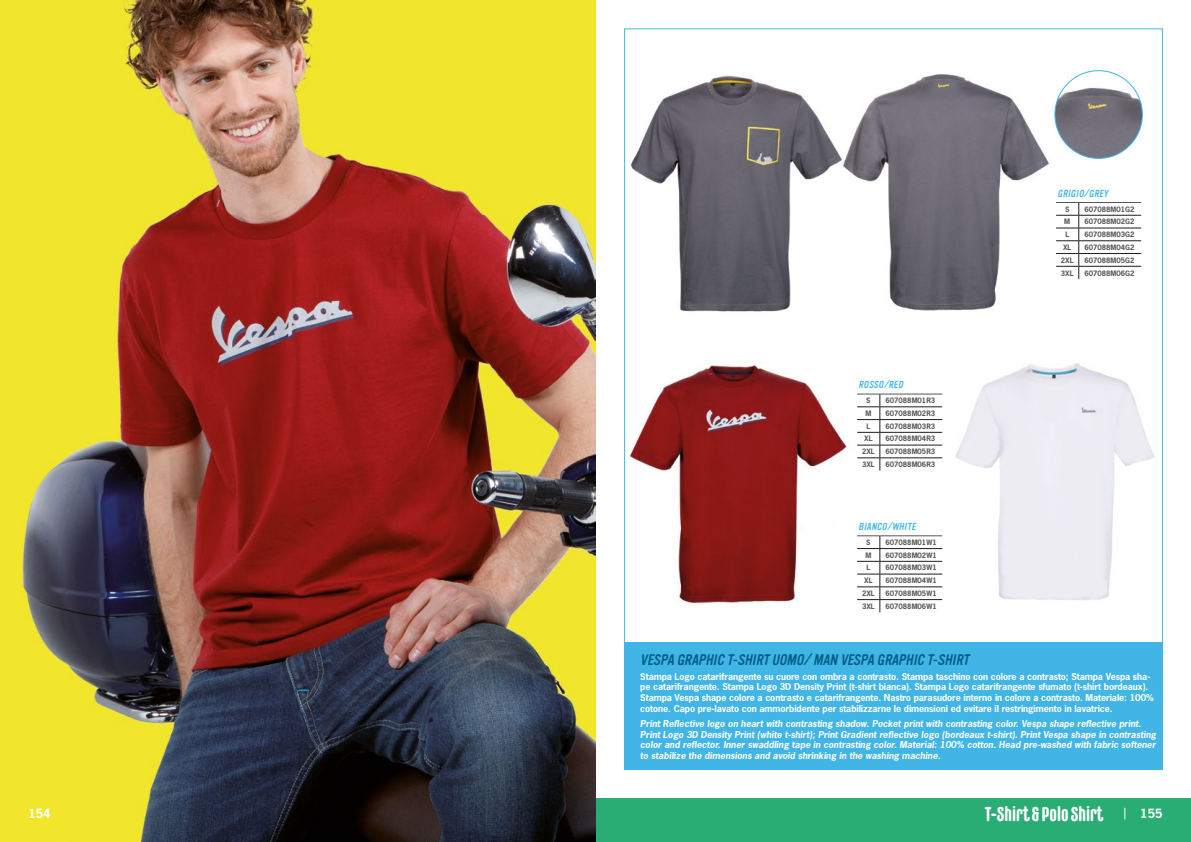
<style>
.page{position:relative;width:1191px;height:842px;background:#fff}
.page>*{position:absolute;margin:0;border:0;box-sizing:border-box;transform-origin:0 0}
.t1{font:700 20px "Carl Marx";color:#fff}
.t2{font:italic 15px "Vinyl OT";color:#005e86}
.t3{font:700 12px "News Gothic Std";color:#fff}
.t4{font:italic 10px "Vinyl OT";letter-spacing:.03em;color:#40b5e6}
.t5{font:700 9px/10.8px "News Gothic Std";letter-spacing:-.01em;color:#fff}
.t6{font:italic 700 9px/10.8px "News Gothic Std";color:#fff}
.t7{font:700 7px "News Gothic Std";color:#575756}
</style>
<div class="page">
<img style="left:0;top:0;width:595px;height:842px">
<div style="left:596px;top:798px;width:595px;height:44px;background:#2aad74"></div>
<div style="left:624px;top:643px;width:538px;height:127px;background:#40b5e6"></div>
<img style="left:624px;top:34px;width:199px;height:293px">
<img style="left:823px;top:74px;width:242px;height:237px">
<img style="left:624px;top:327px;width:235px;height:310px">
<img style="left:932px;top:327px;width:231px;height:310px">
<img style="left:1055px;top:71px;width:87px;height:87px;border-radius:44px">
<hr style="left:1078px;top:202px;width:63px;height:1px;background:#575756">
<hr style="left:1078px;top:215px;width:63px;height:1px;background:#1d1d1b">
<hr style="left:1078px;top:228px;width:63px;height:1px;background:#1d1d1b">
<hr style="left:1078px;top:240px;width:63px;height:1px;background:#1d1d1b">
<hr style="left:1078px;top:253px;width:63px;height:1px;background:#1d1d1b">
<hr style="left:1078px;top:266px;width:63px;height:1px;background:#1d1d1b">
<svg style="left:1056px;top:202px;width:23px;height:77px"></svg>
<hr style="left:880px;top:535px;width:62px;height:1px;background:#575756">
<hr style="left:880px;top:548px;width:62px;height:1px;background:#1d1d1b">
<hr style="left:880px;top:561px;width:62px;height:1px;background:#1d1d1b">
<hr style="left:880px;top:574px;width:62px;height:1px;background:#1d1d1b">
<hr style="left:880px;top:587px;width:62px;height:1px;background:#1d1d1b">
<hr style="left:880px;top:599px;width:62px;height:1px;background:#1d1d1b">
<svg style="left:857px;top:535px;width:23px;height:77px"></svg>
<hr style="left:880px;top:394px;width:62px;height:1px;background:#575756">
<hr style="left:880px;top:407px;width:62px;height:1px;background:#1d1d1b">
<hr style="left:880px;top:419px;width:62px;height:1px;background:#1d1d1b">
<hr style="left:880px;top:432px;width:62px;height:1px;background:#1d1d1b">
<hr style="left:880px;top:445px;width:62px;height:1px;background:#1d1d1b">
<hr style="left:880px;top:458px;width:62px;height:1px;background:#1d1d1b">
<svg style="left:857px;top:394px;width:23px;height:77px"></svg>
<p class="t4" style="left:858px;top:379px;width:46px">ROSSO/RED</p>
<p class="t7" style="left:866px;top:396px;width:6px">S</p>
<p class="t7" style="left:885px;top:396px;width:51px">607088M01R3</p>
<p class="t7" style="left:865px;top:409px;width:7px">M</p>
<p class="t7" style="left:885px;top:409px;width:51px">607088M02R3</p>
<p class="t7" style="left:866px;top:421px;width:5px">L</p>
<p class="t7" style="left:885px;top:421px;width:51px">607088M03R3</p>
<p class="t7" style="left:864px;top:434px;width:10px">XL</p>
<p class="t7" style="left:885px;top:434px;width:51px">607088M04R3</p>
<p class="t7" style="left:862px;top:447px;width:14px">2XL</p>
<p class="t7" style="left:885px;top:447px;width:51px">607088M05R3</p>
<p class="t7" style="left:862px;top:460px;width:14px">3XL</p>
<p class="t7" style="left:885px;top:460px;width:51px">607088M06R3</p>
<p class="t4" style="left:858px;top:521px;width:59px">BIANCO/WHITE</p>
<p class="t7" style="left:866px;top:538px;width:6px">S</p>
<p class="t7" style="left:885px;top:538px;width:53px">607088M01W1</p>
<p class="t7" style="left:865px;top:550px;width:7px">M</p>
<p class="t7" style="left:885px;top:550px;width:53px">607088M02W1</p>
<p class="t7" style="left:866px;top:563px;width:5px">L</p>
<p class="t7" style="left:885px;top:563px;width:53px">607088M03W1</p>
<p class="t7" style="left:864px;top:576px;width:10px">XL</p>
<p class="t7" style="left:885px;top:576px;width:53px">607088M04W1</p>
<p class="t7" style="left:862px;top:589px;width:14px">2XL</p>
<p class="t7" style="left:885px;top:589px;width:53px">607088M05W1</p>
<p class="t7" style="left:862px;top:601px;width:14px">3XL</p>
<p class="t7" style="left:885px;top:601px;width:53px">607088M06W1</p>
<p class="t4" style="left:1057px;top:188px;width:52px">GRIGIO/GREY</p>
<p class="t7" style="left:1065px;top:204px;width:6px">S</p>
<p class="t7" style="left:1084px;top:204px;width:52px">607088M01G2</p>
<p class="t7" style="left:1064px;top:217px;width:7px">M</p>
<p class="t7" style="left:1084px;top:217px;width:52px">607088M02G2</p>
<p class="t7" style="left:1065px;top:230px;width:5px">L</p>
<p class="t7" style="left:1084px;top:230px;width:52px">607088M03G2</p>
<p class="t7" style="left:1063px;top:243px;width:10px">XL</p>
<p class="t7" style="left:1084px;top:243px;width:52px">607088M04G2</p>
<p class="t7" style="left:1061px;top:255px;width:14px">2XL</p>
<p class="t7" style="left:1084px;top:255px;width:52px">607088M05G2</p>
<p class="t7" style="left:1061px;top:268px;width:14px">3XL</p>
<p class="t7" style="left:1084px;top:268px;width:52px">607088M06G2</p>
<h2 class="t2" style="left:640px;top:652px;width:330px">VESPA GRAPHIC T-SHIRT UOMO/ MAN VESPA GRAPHIC T-SHIRT</h2>
<p class="t5" style="left:640px;top:671px;width:515px">Stampa Logo catarifrangente su cuore con ombra a contrasto. Stampa taschino con colore a contrasto; Stampa Vespa sha&shy;pe catarifrangente. Stampa Logo 3D Density Print (t-shirt bianca). Stampa Logo catarifrangente sfumato (t-shirt bordeaux).<br>Stampa Vespa shape colore a contrasto e catarifrangente. Nastro parasudore interno in colore a contrasto. Materiale: 100% cotone. Capo pre-lavato con ammorbidente per stabilizzarne le dimensioni ed evitare il restringimento in lavatrice.</p>
<p class="t6" style="left:640px;top:718px;width:517px">Print Reflective logo on heart with contrasting shadow. Pocket print with contrasting color. Vespa shape reflective print.<br>Print Logo 3D Density Print (white t-shirt); Print Gradient reflective logo (bordeaux t-shirt). Print Vespa shape in contrasting color and reflector. Inner swaddling tape in contrasting color. Material: 100% cotton. Head pre-washed with fabric softener to stabilize the dimensions and avoid shrinking in the washing machine.</p>
<h3 class="t3" style="left:28px;top:806px;width:24px">154</h3>
<h1 class="t1" style="left:984px;top:803px;width:120px">T-Shirt &amp; Polo Shirt</h1>
<h3 class="t3" style="left:1140px;top:806px;width:24px">155</h3>
</div>
